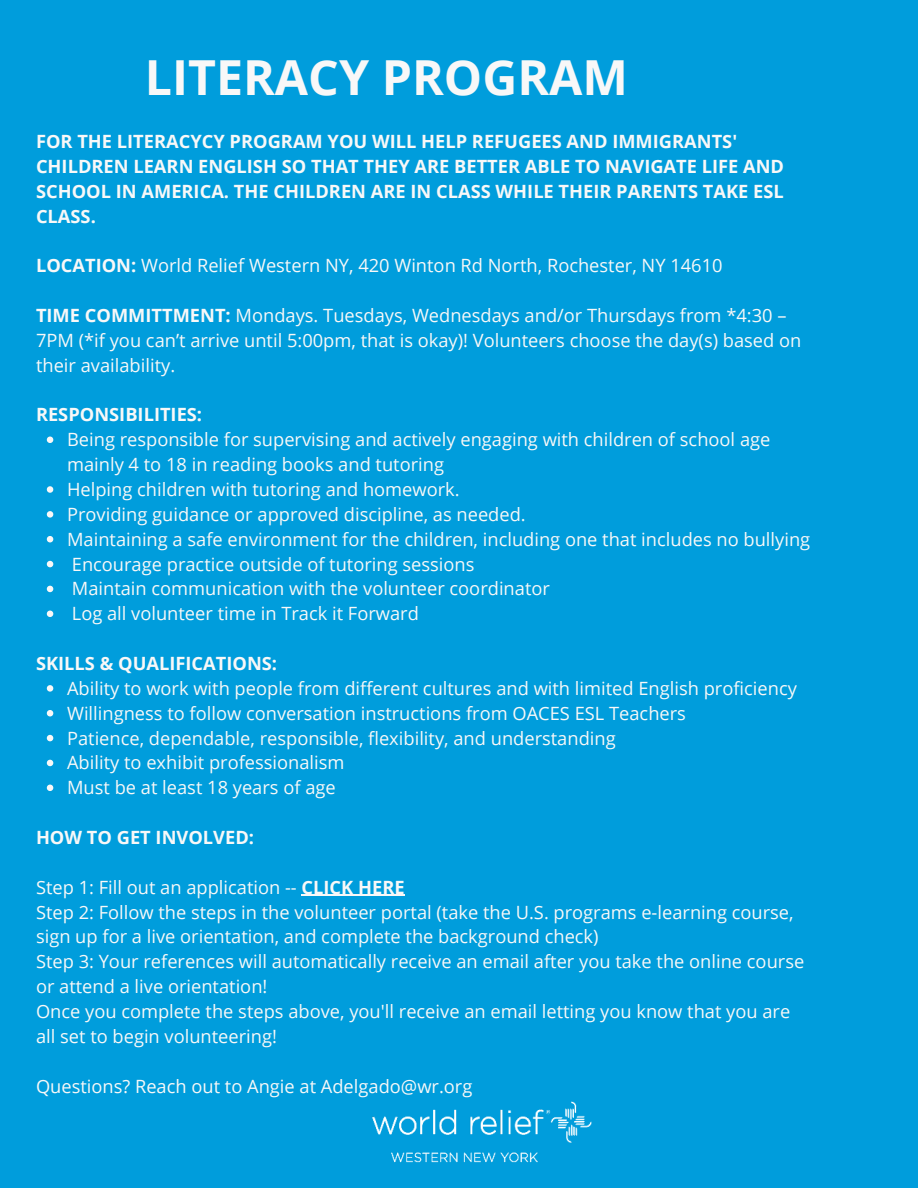
<style>
.page{position:relative;width:918px;height:1188px;background:#009ddc}
.page>*{position:absolute;margin:0;border:0;box-sizing:border-box;transform-origin:0 0}
.t1{font:700 48.3px "Open Sans";color:#f8f8f8}
.t2{font:18.3px/24.9px "Open Sans";color:#f8f8f8}
.t3{font:700 18.3px/24.9px "Open Sans";color:#f8f8f8}
.s1{font-weight:700}
</style>
<div class="page">
<svg style="left:47px;top:437px;width:6px;height:6px"></svg>
<svg style="left:47px;top:486px;width:6px;height:7px"></svg>
<svg style="left:47px;top:511px;width:6px;height:7px"></svg>
<svg style="left:47px;top:536px;width:6px;height:6px"></svg>
<svg style="left:47px;top:561px;width:6px;height:6px"></svg>
<svg style="left:47px;top:586px;width:6px;height:6px"></svg>
<svg style="left:47px;top:611px;width:6px;height:6px"></svg>
<svg style="left:47px;top:685px;width:6px;height:7px"></svg>
<svg style="left:47px;top:710px;width:6px;height:6px"></svg>
<svg style="left:47px;top:735px;width:6px;height:6px"></svg>
<svg style="left:47px;top:760px;width:6px;height:6px"></svg>
<svg style="left:47px;top:785px;width:6px;height:6px"></svg>
<hr style="left:302px;top:895px;width:103px;height:1px;background:#f8f8f8">
<img style="left:372px;top:1101px;width:220px;height:62px">
<h1 class="t1" style="left:145px;top:43px;width:485px">LITERACY PROGRAM</h1>
<p class="t3" style="left:36px;top:128px;width:750px">FOR THE LITERACYCY PROGRAM YOU WILL HELP REFUGEES AND IMMIGRANTS' CHILDREN LEARN ENGLISH SO THAT THEY ARE BETTER ABLE TO NAVIGATE LIFE AND SCHOOL IN AMERICA. THE CHILDREN ARE IN CLASS WHILE THEIR PARENTS TAKE ESL CLASS.</p>
<p class="t2" style="left:36px;top:253px;width:688px"><span class="s1">LOCATION:</span> World Relief Western NY, 420 Winton Rd North, Rochester, NY 14610</p>
<p class="t2" style="left:36px;top:302px;width:767px"><span class="s1">TIME COMMITTMENT:</span> Mondays. Tuesdays, Wednesdays and/or Thursdays from *4:30 –<br>7PM (*if you can’t arrive until 5:00pm, that is okay)! Volunteers choose the day(s) based on their availability.</p>
<p class="t3" style="left:36px;top:402px;width:168px">RESPONSIBILITIES:</p>
<p class="t2" style="left:67px;top:427px;width:745px">Being responsible for supervising and actively engaging with children of school age mainly 4 to 18 in reading books and tutoring<br>Helping children with tutoring and homework.<br>Providing guidance or approved discipline, as needed.<br>Maintaining a safe environment for the children, including one that includes no bullying Encourage practice outside of tutoring sessions<br>Maintain communication with the volunteer coordinator<br>Log all volunteer time in Track it Forward</p>
<p class="t3" style="left:36px;top:650px;width:243px">SKILLS &amp; QUALIFICATIONS:</p>
<p class="t2" style="left:67px;top:675px;width:731px">Ability to work with people from different cultures and with limited English proficiency Willingness to follow conversation instructions from OACES ESL Teachers<br>Patience, dependable, responsible, flexibility, and understanding<br>Ability to exhibit professionalism<br>Must be at least 18 years of age</p>
<p class="t3" style="left:36px;top:824px;width:220px">HOW TO GET INVOLVED:</p>
<p class="t2" style="left:36px;top:874px;width:770px">Step 1: Fill out an application -- <span class="s1">CLICK HERE<br></span>Step 2: Follow the steps in the volunteer portal (take the U.S. programs e-learning course, sign up for a live orientation, and complete the background check)<br>Step 3: Your references will automatically receive an email after you take the online course or attend a live orientation!<br>Once you complete the steps above, you'll receive an email letting you know that you are all set to begin volunteering!</p>
<p class="t2" style="left:36px;top:1073px;width:438px">Questions? Reach out to Angie at Adelgado@wr.org</p>
</div>
